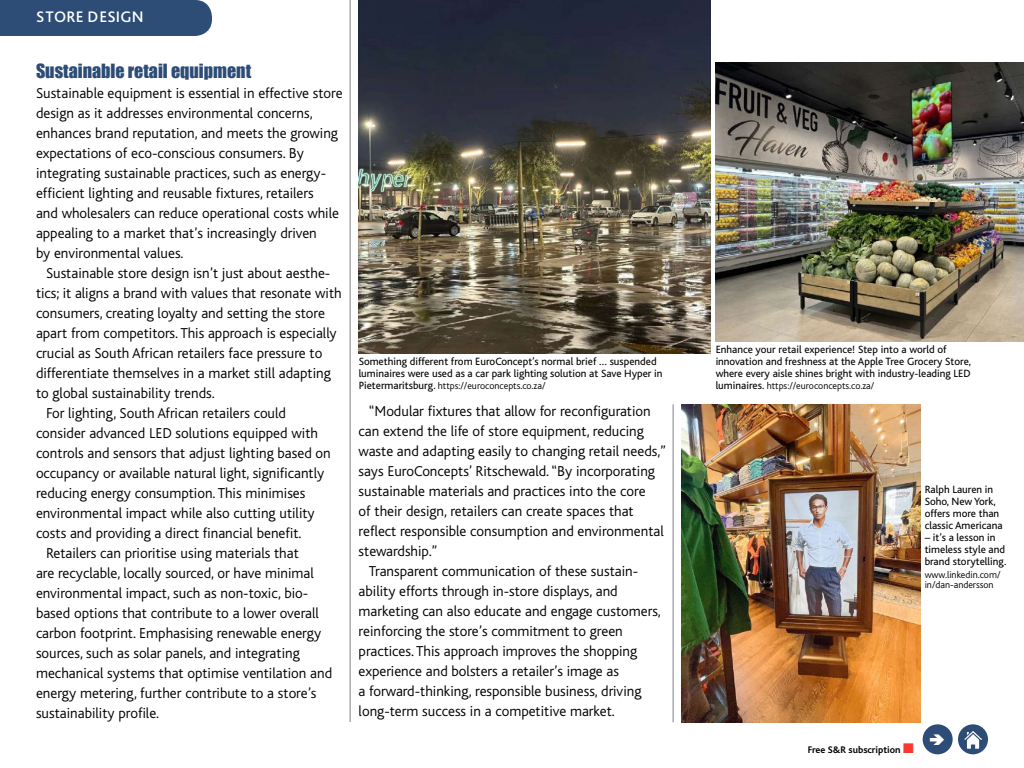
<style>
.page{position:relative;width:1024px;height:768px;background:#fff}
.page>*{position:absolute;margin:0;border:0;box-sizing:border-box;transform-origin:0 0}
.t1{font:18px "Impact";color:#2d4d77}
.t2{font:500 16px "Bliss Pro";color:#fff}
.t3{font:300 15px/20px "Bliss";color:#000}
.t4{font:11px/12px "Bliss";color:#000}
.t5{font:300 10px/10px "Bliss";color:#000}
.t6{font:700 10px "Bliss";color:#000}
.s1{font-weight:400;font-size:11px}
.s2{color:#f83831}
</style>
<div class="page">
<div style="left:923px;top:724px;width:30px;height:30px;background:#2d4d77;border-radius:50%"></div>
<div style="left:958px;top:724px;width:30px;height:30px;background:#2d4d77;border-radius:50%"></div>
<img style="left:964px;top:731px;width:18px;height:17px">
<hr style="left:673px;top:404px;width:1px;height:318px;background:#808285">
<hr style="left:350px;top:0;width:1px;height:722px;background:#808285">
<div style="left:0;top:0;width:212px;height:36px;background:#2d4d77"></div>
<img style="left:716px;top:62px;width:308px;height:280px">
<img style="left:359px;top:0;width:351px;height:354px">
<img style="left:681px;top:404px;width:239px;height:318px">
<p class="t2" style="left:36px;top:6px;width:20px">STORE</p>
<p class="t2" style="left:87px;top:6px;width:10px">DESIGN</p>
<p class="t1" style="left:36px;top:57px;width:217px">Sustainable retail equipment</p>
<p class="t3" style="left:36px;top:84px;width:308px">Sustainable equipment is essential in effective store design as it addresses environmental concerns, enhances brand reputation, and meets the growing expectations of eco-conscious consumers. By integrating sustainable practices, such as energy&shy;efficient lighting and reusable fixtures, retailers<br>and wholesalers can reduce operational costs while appealing to a market that’s increasingly driven<br>by environmental values.</p>
<p class="t3" style="left:46px;top:264px;width:284px">Sustainable store design isn’t just about aesthe-</p>
<p class="t3" style="left:36px;top:284px;width:307px">tics; it aligns a brand with values that resonate with</p>
<p class="t3" style="left:36px;top:304px;width:290px">consumers, creating loyalty and setting the store</p>
<p class="t3" style="left:36px;top:324px;width:302px">apart from competitors. This approach is especially</p>
<p class="t3" style="left:36px;top:344px;width:288px">crucial as South African retailers face pressure to</p>
<p class="t3" style="left:36px;top:364px;width:296px">differentiate themselves in a market still adapting</p>
<p class="t3" style="left:36px;top:384px;width:180px">to global sustainability trends.</p>
<p class="t3" style="left:46px;top:404px;width:242px">For lighting, South African retailers could</p>
<p class="t3" style="left:36px;top:424px;width:284px">consider advanced LED solutions equipped with</p>
<p class="t3" style="left:36px;top:444px;width:296px">controls and sensors that adjust lighting based on</p>
<p class="t3" style="left:36px;top:464px;width:290px">occupancy or available natural light, significantly</p>
<p class="t3" style="left:36px;top:484px;width:271px">reducing energy consumption. This minimises</p>
<p class="t3" style="left:36px;top:504px;width:280px">environmental impact while also cutting utility</p>
<p class="t3" style="left:36px;top:524px;width:267px">costs and providing a direct financial benefit.</p>
<p class="t3" style="left:46px;top:544px;width:254px">Retailers can prioritise using materials that</p>
<p class="t3" style="left:36px;top:564px;width:279px">are recyclable, locally sourced, or have minimal</p>
<p class="t3" style="left:36px;top:584px;width:274px">environmental impact, such as non-toxic, bio-</p>
<p class="t3" style="left:36px;top:604px;width:284px">based options that contribute to a lower overall</p>
<p class="t3" style="left:36px;top:624px;width:287px">carbon footprint. Emphasising renewable energy</p>
<p class="t3" style="left:36px;top:644px;width:265px">sources, such as solar panels, and integrating</p>
<p class="t3" style="left:36px;top:664px;width:298px">mechanical systems that optimise ventilation and</p>
<p class="t3" style="left:36px;top:684px;width:282px">energy metering, further contribute to a store’s</p>
<p class="t3" style="left:36px;top:704px;width:125px">sustainability profile.</p>
<p class="t4" style="left:359px;top:356px;width:305px">Something different from EuroConcept’s normal brief … suspended luminaires were used as a car park lighting solution at Save Hyper in</p>
<p class="t5" style="left:359px;top:381px;width:188px"><span class="s1">Pietermaritsburg.</span> https://euroconcepts.co.za/</p>
<p class="t3" style="left:369px;top:401px;width:284px">“Modular fixtures that allow for reconfiguration</p>
<p class="t3" style="left:359px;top:421px;width:287px">can extend the life of store equipment, reducing</p>
<p class="t3" style="left:359px;top:441px;width:309px">waste and adapting easily to changing retail needs,”</p>
<p class="t3" style="left:359px;top:461px;width:298px">says EuroConcepts’ Ritschewald. “By incorporating</p>
<p class="t3" style="left:359px;top:481px;width:288px">sustainable materials and practices into the core</p>
<p class="t3" style="left:359px;top:501px;width:277px">of their design, retailers can create spaces that</p>
<p class="t3" style="left:359px;top:521px;width:307px">reflect responsible consumption and environmental</p>
<p class="t3" style="left:359px;top:541px;width:80px">stewardship.”</p>
<p class="t3" style="left:369px;top:561px;width:270px">Transparent communication of these sustain-</p>
<p class="t3" style="left:359px;top:581px;width:261px">ability efforts through in-store displays, and</p>
<p class="t3" style="left:359px;top:601px;width:304px">marketing can also educate and engage customers,</p>
<p class="t3" style="left:359px;top:621px;width:266px">reinforcing the store’s commitment to green</p>
<p class="t3" style="left:359px;top:641px;width:280px">practices. This approach improves the shopping</p>
<p class="t3" style="left:359px;top:661px;width:262px">experience and bolsters a retailer’s image as</p>
<p class="t3" style="left:359px;top:681px;width:284px">a forward-thinking, responsible business, driving</p>
<p class="t3" style="left:359px;top:701px;width:258px">long-term success in a competitive market.</p>
<p class="t4" style="left:716px;top:344px;width:257px">Enhance your retail experience! Step into a world of innovation and freshness at the Apple Tree Grocery Store, where every aisle shines bright with industry-leading LED</p>
<p class="t5" style="left:716px;top:381px;width:160px"><span class="s1">luminaires.</span> https://euroconcepts.co.za/</p>
<p class="t4" style="left:925px;top:483px;width:80px">Ralph Lauren in<br>Soho, New York, offers more than classic Americana</p>
<p class="t4" style="left:925px;top:531px;width:83px">– it’s a lesson in timeless style and brand storytelling.</p>
<p class="t5" style="left:925px;top:570px;width:77px">www.linkedin.com/ in/dan-andersson</p>
<p class="t6" style="left:808px;top:745px;width:108px">Free S&amp;R subscription <span class="s2">■</span></p>
</div>
